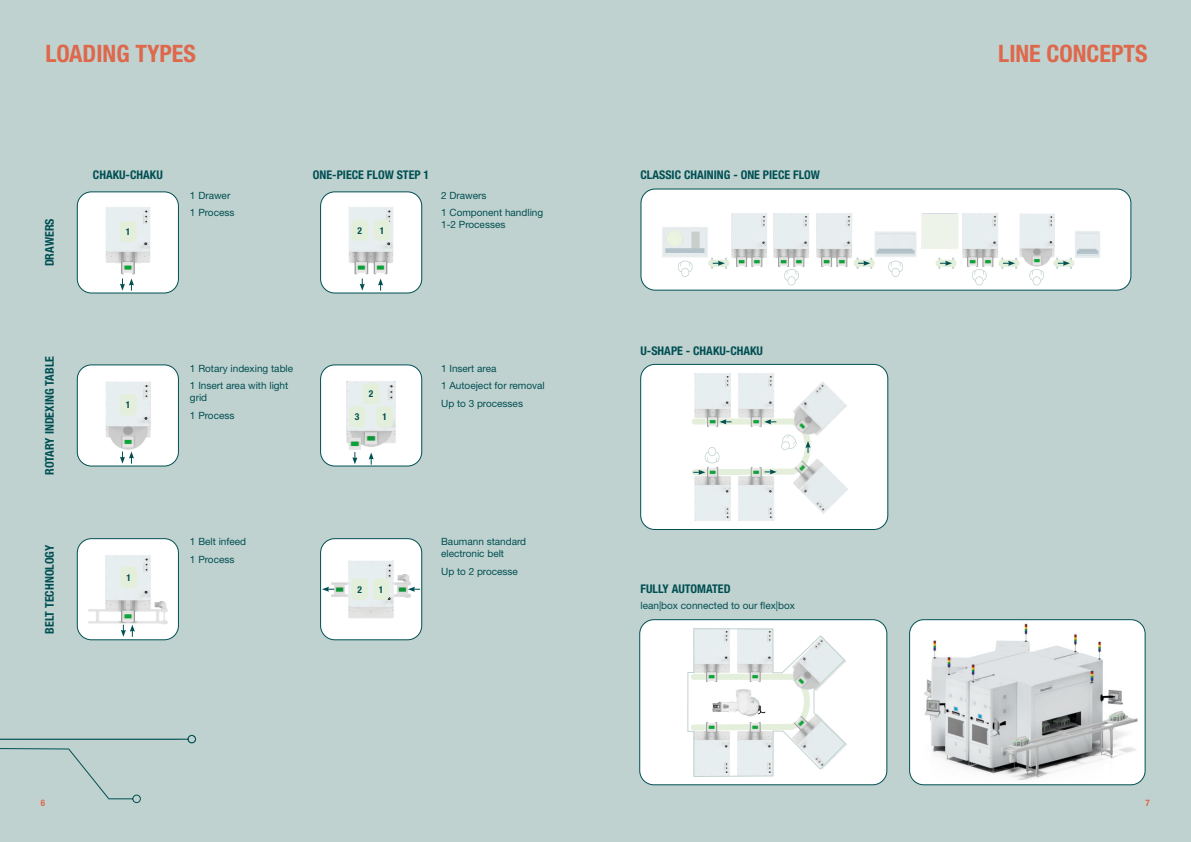
<style>
.page{position:relative;width:1191px;height:842px;background:#c0d2cf}
.page>*{position:absolute;margin:0;border:0;box-sizing:border-box;transform-origin:0 0}
.t1{font:700 condensed 24px "Helvetica Neue LT Std";color:#dd684c}
.Aufzählung_9_Pt_HelvNeueRoman{font:700 condensed 12px "Helvetica Neue LT Std";color:#004f53}
.Aufzählung_9_Pt_HelvNeueRoman-2{font:10px/12px "Helvetica Neue LT Std";color:#004f53}
.Aufzählung_9_Pt_HelvNeueRoman-3{font:700 condensed 9.5px "Helvetica Neue LT Std";color:#004f53}
.t2{font:700 condensed 9px "Helvetica Neue LT Std";color:#dd684c}
</style>
<div class="page">
<svg style="left:0;top:734px;width:196px;height:69px"></svg>
<div style="left:77px;top:192px;width:101px;height:101px;background:#fff;border-radius:14px"></div>
<img style="left:106px;top:207px;width:44px;height:68px">
<div style="left:77px;top:191px;width:102px;height:102px;border:1px solid #004f53;border-radius:14px"></div>
<div style="left:120px;top:221px;width:16px;height:21px;background:#e3efda;border-radius:5px"></div>
<svg style="left:120px;top:278px;width:14px;height:13px"></svg>
<div style="left:77px;top:539px;width:101px;height:101px;background:#fff;border-radius:14px"></div>
<img style="left:88px;top:555px;width:80px;height:70px">
<div style="left:77px;top:538px;width:102px;height:102px;border:1px solid #004f53;border-radius:14px"></div>
<svg style="left:121px;top:625px;width:14px;height:12px"></svg>
<div style="left:121px;top:567px;width:16px;height:21px;background:#e3efda;border-radius:5px"></div>
<div style="left:320px;top:539px;width:102px;height:101px;background:#fff;border-radius:14px"></div>
<img style="left:328px;top:560px;width:87px;height:58px">
<div style="left:320px;top:538px;width:102px;height:102px;border:1px solid #004f53;border-radius:14px"></div>
<svg style="left:408px;top:587px;width:12px;height:5px"></svg>
<svg style="left:322px;top:587px;width:12px;height:5px"></svg>
<div style="left:351px;top:579px;width:17px;height:21px;background:#e3efda;border-radius:5px"></div>
<div style="left:373px;top:579px;width:16px;height:21px;background:#e3efda;border-radius:5px"></div>
<div style="left:320px;top:192px;width:102px;height:101px;background:#fff;border-radius:14px"></div>
<img style="left:349px;top:207px;width:44px;height:68px">
<div style="left:320px;top:191px;width:102px;height:102px;border:1px solid #004f53;border-radius:14px"></div>
<svg style="left:378px;top:278px;width:5px;height:13px"></svg>
<svg style="left:360px;top:278px;width:5px;height:13px"></svg>
<div style="left:374px;top:220px;width:16px;height:21px;background:#e3efda;border-radius:5px"></div>
<div style="left:351px;top:220px;width:17px;height:21px;background:#e3efda;border-radius:5px"></div>
<div style="left:77px;top:365px;width:101px;height:101px;background:#fff;border-radius:14px"></div>
<img style="left:106px;top:381px;width:45px;height:69px">
<div style="left:77px;top:364px;width:102px;height:102px;border:1px solid #004f53;border-radius:14px"></div>
<div style="left:120px;top:394px;width:16px;height:21px;background:#e3efda;border-radius:5px"></div>
<svg style="left:120px;top:451px;width:14px;height:13px"></svg>
<div style="left:320px;top:365px;width:102px;height:101px;background:#fff;border-radius:14px"></div>
<img style="left:346px;top:381px;width:50px;height:69px">
<div style="left:320px;top:364px;width:102px;height:102px;border:1px solid #004f53;border-radius:14px"></div>
<svg style="left:369px;top:452px;width:5px;height:13px"></svg>
<svg style="left:352px;top:452px;width:5px;height:12px"></svg>
<div style="left:376px;top:406px;width:17px;height:21px;background:#e3efda;border-radius:5px"></div>
<div style="left:349px;top:406px;width:16px;height:21px;background:#e3efda;border-radius:5px"></div>
<div style="left:363px;top:383px;width:16px;height:21px;background:#e3efda;border-radius:5px"></div>
<div style="left:909px;top:620px;width:236px;height:165px;background:#fff;border-radius:14px"></div>
<img style="left:924px;top:623px;width:214px;height:162px">
<div style="left:909px;top:619px;width:236px;height:166px;border:1px solid #004f53;border-radius:14px"></div>
<div style="left:641px;top:189px;width:489px;height:101px;background:#fff;border-radius:14px"></div>
<div style="left:640px;top:189px;width:491px;height:102px;border:1px solid #004f53;border-radius:14px"></div>
<img style="left:725px;top:213px;width:42px;height:56px">
<img style="left:773px;top:213px;width:36px;height:54px">
<img style="left:816px;top:213px;width:36px;height:54px">
<img style="left:1015px;top:213px;width:43px;height:56px">
<img style="left:662px;top:227px;width:46px;height:31px">
<img style="left:921px;top:213px;width:35px;height:36px">
<img style="left:1075px;top:231px;width:25px;height:26px">
<img style="left:874px;top:231px;width:42px;height:26px">
<div style="left:709px;top:260px;width:20px;height:6px;background:#e3efda;border-radius:3px"></div>
<div style="left:708px;top:260px;width:21px;height:7px;border:1px solid #e3efda;border-radius:3px"></div>
<svg style="left:711px;top:258px;width:16px;height:10px"></svg>
<div style="left:936px;top:260px;width:20px;height:6px;background:#e3efda;border-radius:3px"></div>
<div style="left:935px;top:260px;width:21px;height:7px;border:1px solid #e3efda;border-radius:3px"></div>
<svg style="left:938px;top:258px;width:16px;height:10px"></svg>
<div style="left:854px;top:260px;width:20px;height:6px;background:#e3efda;border-radius:3px"></div>
<div style="left:853px;top:260px;width:21px;height:7px;border:1px solid #e3efda;border-radius:3px"></div>
<svg style="left:856px;top:258px;width:16px;height:10px"></svg>
<div style="left:998px;top:260px;width:21px;height:7px;border:1px solid #e3efda;border-radius:3px"></div>
<svg style="left:1002px;top:258px;width:15px;height:10px"></svg>
<div style="left:1053px;top:260px;width:20px;height:6px;background:#e3efda;border-radius:3px"></div>
<div style="left:1053px;top:260px;width:21px;height:7px;border:1px solid #e3efda;border-radius:3px"></div>
<svg style="left:1056px;top:258px;width:16px;height:10px"></svg>
<div style="left:639px;top:620px;width:248px;height:165px;background:#fff;border-radius:14px"></div>
<div style="left:639px;top:619px;width:248px;height:166px;border:1px solid #004f53;border-radius:14px"></div>
<svg style="left:687px;top:628px;width:159px;height:149px"></svg>
<div style="left:640px;top:364px;width:247px;height:165px;background:#fff;border-radius:14px"></div>
<div style="left:640px;top:364px;width:248px;height:166px;border:1px solid #004f53;border-radius:14px"></div>
<img style="left:694px;top:478px;width:37px;height:43px">
<img style="left:738px;top:478px;width:36px;height:43px">
<img style="left:793px;top:459px;width:55px;height:55px">
<img style="left:793px;top:381px;width:54px;height:54px">
<img style="left:694px;top:373px;width:37px;height:42px">
<img style="left:738px;top:373px;width:36px;height:42px">
<img style="left:956px;top:213px;width:46px;height:56px">
<svg style="left:784px;top:269px;width:15px;height:17px"></svg>
<svg style="left:888px;top:260px;width:15px;height:17px"></svg>
<svg style="left:972px;top:269px;width:14px;height:17px"></svg>
<svg style="left:1029px;top:269px;width:15px;height:17px"></svg>
<svg style="left:678px;top:260px;width:14px;height:17px"></svg>
<svg style="left:692px;top:415px;width:122px;height:63px"></svg>
<p class="t1" style="left:45px;top:39px;width:152px">LOADING TYPES</p>
<p class="t1" style="left:998px;top:39px;width:151px">LINE CONCEPTS</p>
<p class="Aufzählung_9_Pt_HelvNeueRoman" style="left:42px;top:266px;width:49px;rotate:-90deg">DRAWERS</p>
<p class="Aufzählung_9_Pt_HelvNeueRoman" style="left:42px;top:475px;width:120px;rotate:-90deg">ROTARY INDEXING TABLE</p>
<p class="Aufzählung_9_Pt_HelvNeueRoman" style="left:42px;top:634px;width:91px;rotate:-90deg">BELT TECHNOLOGY</p>
<p class="Aufzählung_9_Pt_HelvNeueRoman" style="left:93px;top:167px;width:71px">CHAKU-CHAKU</p>
<p class="Aufzählung_9_Pt_HelvNeueRoman" style="left:313px;top:167px;width:118px">ONE-PIECE FLOW STEP 1</p>
<p class="Aufzählung_9_Pt_HelvNeueRoman-3" style="left:126px;top:226px;width:6px">1</p>
<p class="Aufzählung_9_Pt_HelvNeueRoman-2" style="left:190px;top:189px;width:42px">1 Drawer</p>
<p class="Aufzählung_9_Pt_HelvNeueRoman-2" style="left:190px;top:207px;width:46px">1 Process</p>
<p class="Aufzählung_9_Pt_HelvNeueRoman-3" style="left:357px;top:224px;width:6px">2</p>
<p class="Aufzählung_9_Pt_HelvNeueRoman-3" style="left:380px;top:224px;width:6px">1</p>
<p class="Aufzählung_9_Pt_HelvNeueRoman-2" style="left:441px;top:189px;width:47px">2 Drawers</p>
<p class="Aufzählung_9_Pt_HelvNeueRoman-2" style="left:441px;top:207px;width:104px">1 Component handling<br>1-2 Processes</p>
<p class="Aufzählung_9_Pt_HelvNeueRoman-3" style="left:126px;top:399px;width:6px">1</p>
<p class="Aufzählung_9_Pt_HelvNeueRoman-3" style="left:127px;top:571px;width:6px">1</p>
<p class="Aufzählung_9_Pt_HelvNeueRoman-2" style="left:190px;top:362px;width:105px">1 Rotary indexing table</p>
<p class="Aufzählung_9_Pt_HelvNeueRoman-2" style="left:190px;top:380px;width:100px">1 Insert area with light grid</p>
<p class="Aufzählung_9_Pt_HelvNeueRoman-2" style="left:190px;top:409px;width:46px">1 Process</p>
<p class="Aufzählung_9_Pt_HelvNeueRoman-2" style="left:190px;top:536px;width:58px">1 Belt infeed</p>
<p class="Aufzählung_9_Pt_HelvNeueRoman-2" style="left:190px;top:553px;width:46px">1 Process</p>
<p class="Aufzählung_9_Pt_HelvNeueRoman-3" style="left:369px;top:388px;width:6px">2</p>
<p class="Aufzählung_9_Pt_HelvNeueRoman-3" style="left:355px;top:411px;width:6px">3</p>
<p class="Aufzählung_9_Pt_HelvNeueRoman-3" style="left:382px;top:411px;width:6px">1</p>
<p class="Aufzählung_9_Pt_HelvNeueRoman-3" style="left:357px;top:583px;width:6px">2</p>
<p class="Aufzählung_9_Pt_HelvNeueRoman-3" style="left:379px;top:583px;width:6px">1</p>
<p class="Aufzählung_9_Pt_HelvNeueRoman-2" style="left:441px;top:362px;width:57px">1 Insert area</p>
<p class="Aufzählung_9_Pt_HelvNeueRoman-2" style="left:441px;top:380px;width:105px">1 Autoeject for removal</p>
<p class="Aufzählung_9_Pt_HelvNeueRoman-2" style="left:441px;top:397px;width:83px">Up to 3 processes</p>
<p class="Aufzählung_9_Pt_HelvNeueRoman-2" style="left:441px;top:536px;width:87px">Baumann standard electronic belt</p>
<p class="Aufzählung_9_Pt_HelvNeueRoman-2" style="left:441px;top:565px;width:78px">Up to 2 processe</p>
<p class="Aufzählung_9_Pt_HelvNeueRoman" style="left:640px;top:167px;width:181px">CLASSIC CHAINING - ONE PIECE FLOW</p>
<p class="Aufzählung_9_Pt_HelvNeueRoman" style="left:640px;top:343px;width:124px">U-SHAPE - CHAKU-CHAKU</p>
<p class="Aufzählung_9_Pt_HelvNeueRoman" style="left:640px;top:581px;width:92px">FULLY AUTOMATED</p>
<p class="Aufzählung_9_Pt_HelvNeueRoman-2" style="left:640px;top:599px;width:156px">lean|box connected to our flex|box</p>
<p class="t2" style="left:41px;top:797px;width:6px">6</p>
<p class="t2" style="left:1145px;top:797px;width:6px">7</p>
</div>
